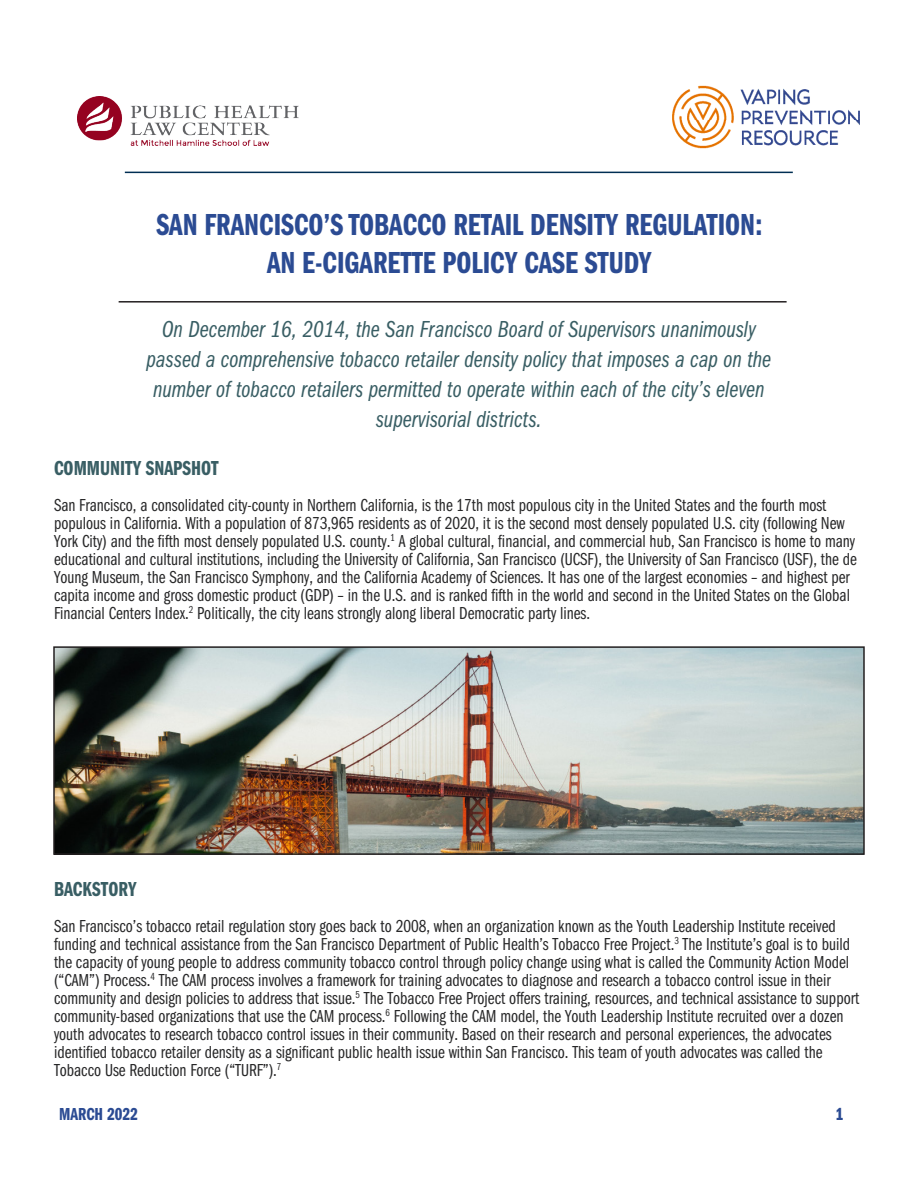
<style>
.page{position:relative;width:918px;height:1188px;background:#fff}
.page>*{position:absolute;margin:0;border:0;box-sizing:border-box;transform-origin:0 0}
.PAGE_TITLE_LEFT{font:31.5px "Franklin Gothic LT Pro Dm Cm";color:#2b4b93}
.Callout_Text_Quote{font:24px/30px "Franklin Gothic LT Pro Bk Cm It";color:#395e64;text-align:center}
.VPR_Subhead_1{font:21px "Franklin Gothic LT Pro Dm Cm";color:#395e64}
.VPR_Paragraph_Text{font:18px/18px "Franklin Gothic LT Pro Bk Cm";color:#282829}
.t1{font:18px "Franklin Gothic LT Pro Dm Cm";color:#2b4b93}
</style>
<div class="page">
<hr style="left:125px;top:172px;width:668px;height:1px;background:#002e53">
<img style="left:672px;top:86px;width:188px;height:63px">
<img style="left:78px;top:97px;width:221px;height:49px">
<hr style="left:119px;top:301px;width:668px;height:2px;background:#231f20">
<img style="left:56px;top:649px;width:806px;height:203px">
<div style="left:53px;top:646px;width:812px;height:209px;border:2px solid #231f20"></div>
<p class="PAGE_TITLE_LEFT" style="left:156px;top:208px;width:607px">SAN FRANCISCO’S TOBACCO RETAIL DENSITY REGULATION:</p>
<p class="PAGE_TITLE_LEFT" style="left:267px;top:245px;width:386px">AN E-CIGARETTE POLICY CASE STUDY</p>
<p class="Callout_Text_Quote" style="left:146px;top:315px;width:626px">On December 16, 2014, the San Francisco Board of Supervisors unanimously passed a comprehensive tobacco retailer density policy that imposes a cap on the number of tobacco retailers permitted to operate within each of the city’s eleven supervisorial districts.</p>
<p class="VPR_Subhead_1" style="left:54px;top:457px;width:166px">COMMUNITY SNAPSHOT</p>
<p class="VPR_Paragraph_Text" style="left:54px;top:497px;width:804px">San Francisco, a consolidated city-county in Northern California, is the 17th most populous city in the United States and the fourth most populous in California. With a population of 873,965 residents as of 2020, it is the second most densely populated U.S. city (following New York City) and the fifth most densely populated U.S. county.<sup>1</sup> A global cultural, financial, and commercial hub, San Francisco is home to many educational and cultural institutions, including the University of California, San Francisco (UCSF), the University of San Francisco (USF), the de Young Museum, the San Francisco Symphony, and the California Academy of Sciences. It has one of the largest economies – and highest per capita income and gross domestic product (GDP) – in the U.S. and is ranked fifth in the world and second in the United States on the Global Financial Centers Index.<sup>2</sup> Politically, the city leans strongly along liberal Democratic party lines.</p>
<p class="VPR_Subhead_1" style="left:54px;top:878px;width:84px">BACKSTORY</p>
<p class="VPR_Paragraph_Text" style="left:54px;top:918px;width:807px">San Francisco’s tobacco retail regulation story goes back to 2008, when an organization known as the Youth Leadership Institute received funding and technical assistance from the San Francisco Department of Public Health’s Tobacco Free Project.<sup>3</sup> The Institute’s goal is to build the capacity of young people to address community tobacco control through policy change using what is called the Community Action Model (“CAM”) Process.<sup>4</sup> The CAM process involves a framework for training advocates to diagnose and research a tobacco control issue in their community and design policies to address that issue.<sup>5</sup> The Tobacco Free Project offers training, resources, and technical assistance to support community-based organizations that use the CAM process.<sup>6</sup> Following the CAM model, the Youth Leadership Institute recruited over a dozen youth advocates to research tobacco control issues in their community. Based on their research and personal experiences, the advocates identified tobacco retailer density as a significant public health issue within San Francisco. This team of youth advocates was called the Tobacco Use Reduction Force (“TURF”).<sup>7</sup></p>
<p class="t1" style="left:59px;top:1104px;width:80px">MARCH 2022</p>
<p class="t1" style="left:836px;top:1104px;width:9px">1</p>
</div>
